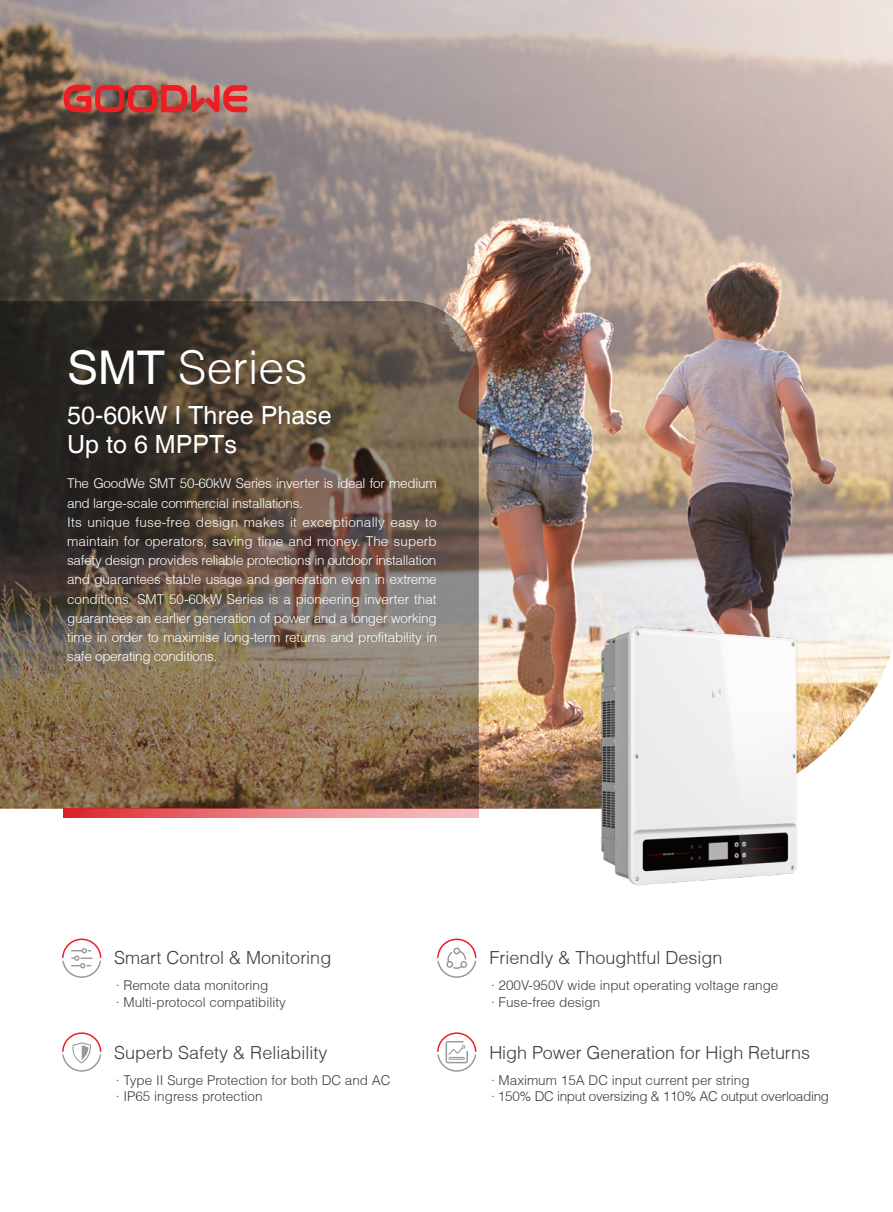
<style>
.page{position:relative;width:893px;height:1212px;background:#fff}
.page>*{position:absolute;margin:0;border:0;box-sizing:border-box;transform-origin:0 0}
.t1{font:300 46.5px "Helvetica";color:#fff}
.t2{font:25.05px "Helvetica";color:#fff}
.t3{font:300 18px "Helvetica";color:#3e3e3f}
.t4{font:300 13.5px/19.2px "Helvetica";letter-spacing:-.02em;color:#fff}
.t5{font:300 13.5px "Helvetica";color:#3e3e3f}
.t6{font:300 13.5px "Helvetica";letter-spacing:-.025em;color:#3e3e3f}
.s1{font-weight:400}
</style>
<div class="page">
<img style="left:0;top:0;width:893px;height:809px">
<svg style="left:0;top:301px;width:479px;height:508px;background:#675746"></svg>
<svg style="left:64px;top:809px;width:415px;height:9px;background:#e87d81"></svg>
<svg style="left:64px;top:85px;width:183px;height:27px;background:#c14b47"></svg>
<svg style="left:62px;top:938px;width:40px;height:40px"></svg>
<svg style="left:62px;top:1032px;width:40px;height:40px"></svg>
<svg style="left:437px;top:938px;width:40px;height:40px"></svg>
<svg style="left:437px;top:1032px;width:40px;height:40px"></svg>
<img style="left:522px;top:572px;width:323px;height:314px">
<p class="t1" style="left:67px;top:339px;width:242px"><span class="s1">SMT</span> Series</p>
<p class="t2" style="left:67px;top:401px;width:266px">50-60kW I Three Phase</p>
<p class="t2" style="left:67px;top:430px;width:171px">Up to 6 MPPTs</p>
<p class="t4" style="left:67px;top:474px;width:371px">The GoodWe SMT 50-60kW Series inverter is ideal for medium and large-scale commercial installations.</p>
<p class="t4" style="left:67px;top:512px;width:371px;text-align:justify">Its unique fuse-free design makes it exceptionally easy to maintain for operators, saving time and money. The superb safety design provides reliable protections in outdoor installation and guarantees stable usage and generation even in extreme conditions. SMT 50-60kW Series is a pioneering inverter that guarantees an earlier generation of power and a longer working time in order to maximise long-term returns and profitability in safe operating conditions.</p>
<p class="t3" style="left:114px;top:946px;width:219px">Smart Control &amp; Monitoring</p>
<p class="t5" style="left:116px;top:977px;width:154px">· Remote data monitoring</p>
<p class="t5" style="left:116px;top:993px;width:172px">· Multi-protocol compatibility</p>
<p class="t3" style="left:114px;top:1041px;width:215px">Superb Safety &amp; Reliability</p>
<p class="t5" style="left:116px;top:1071px;width:276px">· Type II Surge Protection for both DC and AC</p>
<p class="t5" style="left:116px;top:1088px;width:148px">· IP65 ingress protection</p>
<p class="t3" style="left:489px;top:946px;width:235px">Friendly &amp; Thoughtful Design</p>
<p class="t5" style="left:491px;top:977px;width:289px">· 200V-950V wide input operating voltage range</p>
<p class="t5" style="left:491px;top:993px;width:111px">· Fuse-free design</p>
<p class="t3" style="left:489px;top:1041px;width:322px">High Power Generation for High Returns</p>
<p class="t5" style="left:491px;top:1071px;width:260px">· Maximum 15A DC input current per string</p>
<p class="t6" style="left:491px;top:1088px;width:340px">· 150% DC input oversizing &amp; 110% AC output overloading</p>
</div>
